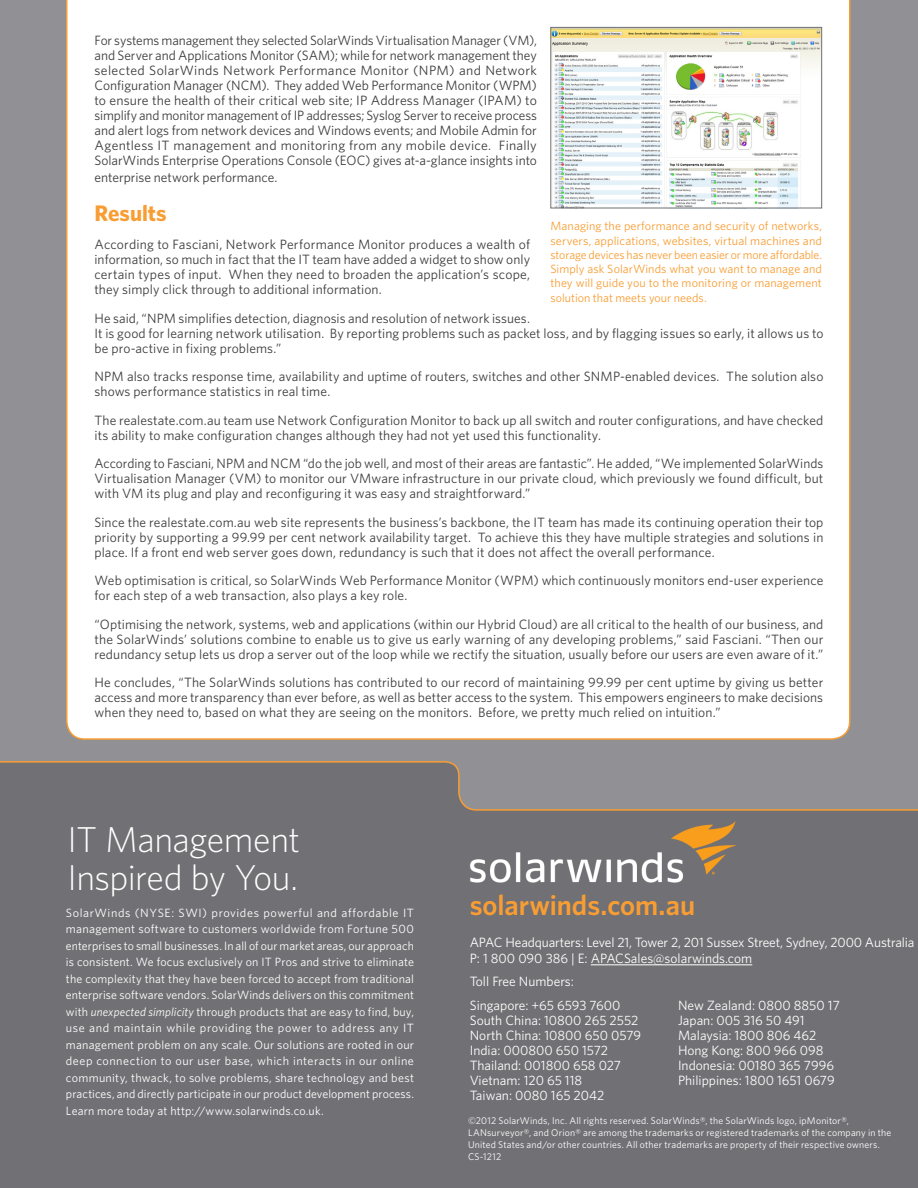
<style>
.page{position:relative;width:918px;height:1188px;background:#919195}
.page>*{position:absolute;margin:0;border:0;box-sizing:border-box;transform-origin:0 0}
.Body_Copy-Black{font:300 36px/37.5px "Whitney";letter-spacing:-.015em;color:#fff}
.Footer_URL{font:600 28.5px "Whitney";letter-spacing:-.005em;color:#f89d33}
.Body_Copy{font:700 22.5px "Whitney";color:#f89d33}
.Body_Copy-2{font:13.5px/15px "Whitney";letter-spacing:.005em;color:#3e3d3e;text-align:justify}
.Main_Content{font:13.5px "Whitney";color:#fff}
.boilerplate{font:12px/16.5px "Whitney";letter-spacing:.01em;color:#fff;text-align:justify}
.Body_Copy-3{font:12px/14.2px "Whitney";letter-spacing:.005em;color:#f89d33;text-align:justify}
.Footer_Legal{font:9.75px/12px "Whitney";letter-spacing:.02em;color:#fff}
.s1{font-style:italic}
</style>
<div class="page">
<div style="left:66px;top:0;width:785px;height:740px;background:#fff"></div>
<div style="left:0;top:761px;width:918px;height:427px;background:#717074"></div>
<img style="left:470px;top:822px;width:267px;height:61px">
<img style="left:552px;top:29px;width:268px;height:177px">
<div style="left:550px;top:27px;width:272px;height:181px;border:1px solid #717074"></div>
<hr style="left:591px;top:965px;width:161px;height:1px;background:#fff">
<p class="Body_Copy-2" style="left:94px;top:33px;width:444px">For systems management they selected SolarWinds Virtualisation Manager (VM), and Server and Applications Monitor (SAM); while for network management they selected SolarWinds Network Performance Monitor (NPM) and Network Configuration Manager (NCM). They added Web Performance Monitor (WPM) to ensure the health of their critical web site; IP Address Manager (IPAM) to simplify and monitor management of IP addresses; Syslog Server to receive process and alert logs from network devices and Windows events; and Mobile Admin for Agentless IT management and monitoring from any mobile device. Finally SolarWinds Enterprise Operations Console (EOC) gives at-a-glance insights into</p>
<p class="Body_Copy-2" style="left:94px;top:169px;width:185px">enterprise network performance.</p>
<p class="Body_Copy" style="left:94px;top:199px;width:74px">Results</p>
<p class="Body_Copy-2" style="left:94px;top:237px;width:437px">According to Fasciani, Network Performance Monitor produces a wealth of information, so much in fact that the IT team have added a widget to show only certain types of input. When they need to broaden the application’s scope, they simply click through to additional information.</p>
<p class="Body_Copy-2" style="left:94px;top:310px;width:731px;text-align:left">He said, “NPM simplifies detection, diagnosis and resolution of network issues.<br>It is good for learning network utilisation. By reporting problems such as packet loss, and by flagging issues so early, it allows us to be pro-active in fixing problems.”</p>
<p class="Body_Copy-2" style="left:94px;top:369px;width:730px">NPM also tracks response time, availability and uptime of routers, switches and other SNMP-enabled devices. The solution also shows performance statistics in real time.</p>
<p class="Body_Copy-2" style="left:94px;top:412px;width:730px">The realestate.com.au team use Network Configuration Monitor to back up all switch and router configurations, and have checked its ability to make configuration changes although they had not yet used this functionality.</p>
<p class="Body_Copy-2" style="left:94px;top:456px;width:730px">According to Fasciani, NPM and NCM “do the job well, and most of their areas are fantastic”. He added, “We implemented SolarWinds Virtualisation Manager (VM) to monitor our VMware infrastructure in our private cloud, which previously we found difficult, but with VM its plug and play and reconfiguring it was easy and straightforward.”</p>
<p class="Body_Copy-2" style="left:94px;top:514px;width:730px">Since the realestate.com.au web site represents the business’s backbone, the IT team has made its continuing operation their top priority by supporting a 99.99 per cent network availability target. To achieve this they have multiple strategies and solutions in place. If a front end web server goes down, redundancy is such that it does not affect the overall performance.</p>
<p class="Body_Copy-2" style="left:94px;top:573px;width:730px">Web optimisation is critical, so SolarWinds Web Performance Monitor (WPM) which continuously monitors end-user experience for each step of a web transaction, also plays a key role.</p>
<p class="Body_Copy-2" style="left:94px;top:616px;width:730px">“Optimising the network, systems, web and applications (within our Hybrid Cloud) are all critical to the health of our business, and the SolarWinds’ solutions combine to enable us to give us early warning of any developing problems,” said Fasciani. “Then our redundancy setup lets us drop a server out of the loop while we rectify the situation, usually before our users are even aware of it.”</p>
<p class="Body_Copy-2" style="left:94px;top:675px;width:730px">He concludes, “The SolarWinds solutions has contributed to our record of maintaining 99.99 per cent uptime by giving us better access and more transparency than ever before, as well as better access to the system. This empowers engineers to make decisions when they need to, based on what they are seeing on the monitors. Before, we pretty much relied on intuition.”</p>
<p class="Body_Copy-3" style="left:550px;top:219px;width:273px">Managing the performance and security of networks, servers, applications, websites, virtual machines and storage devices has never been easier or more affordable.<br>Simply ask SolarWinds what you want to manage and they will guide you to the monitoring or management solution that meets your needs.</p>
<p class="Body_Copy-Black" style="left:68px;top:821px;width:234px">IT Management<br>Inspired by You.</p>
<p class="boilerplate" style="left:66px;top:904px;width:350px">SolarWinds (NYSE: SWI) provides powerful and affordable IT management software to customers worldwide from Fortune 500 enterprises to small businesses. In all of our market areas, our approach is consistent. We focus exclusively on IT Pros and strive to eliminate the complexity that they have been forced to accept from traditional enterprise software vendors. SolarWinds delivers on this commitment with <span class="s1">unexpected simplicity</span> through products that are easy to find, buy, use and maintain while providing the power to address any IT management problem on any scale. Our solutions are rooted in our deep connection to our user base, which interacts in our online community, thwack, to solve problems, share technology and best practices, and directly participate in our product development process.<br>Learn more today at http://www.solarwinds.co.uk.</p>
<p class="Footer_URL" style="left:470px;top:887px;width:227px">solarwinds.com.au</p>
<p class="Main_Content" style="left:470px;top:934px;width:446px">APAC Headquarters: Level 21, Tower 2, 201 Sussex Street, Sydney, 2000 Australia</p>
<p class="Main_Content" style="left:470px;top:950px;width:284px">P: 1 800 090 386 | E: APACSales@solarwinds.com</p>
<p class="Main_Content" style="left:470px;top:974px;width:106px">Toll Free Numbers:</p>
<p class="Main_Content" style="left:470px;top:997px;width:152px">Singapore: +65 6593 7600</p>
<p class="Main_Content" style="left:470px;top:1012px;width:170px">South China: 10800 265 2552</p>
<p class="Main_Content" style="left:470px;top:1027px;width:173px">North China: 10800 650 0579</p>
<p class="Main_Content" style="left:470px;top:1042px;width:140px">India: 000800 650 1572</p>
<p class="Main_Content" style="left:470px;top:1057px;width:153px">Thailand: 001800 658 027</p>
<p class="Main_Content" style="left:470px;top:1072px;width:114px">Vietnam: 120 65 118</p>
<p class="Main_Content" style="left:470px;top:1087px;width:136px">Taiwan: 0080 165 2042</p>
<p class="Main_Content" style="left:678px;top:997px;width:163px">New Zealand: 0800 8850 17</p>
<p class="Main_Content" style="left:678px;top:1012px;width:128px">Japan: 005 316 50 491</p>
<p class="Main_Content" style="left:678px;top:1027px;width:140px">Malaysia: 1800 806 462</p>
<p class="Main_Content" style="left:678px;top:1042px;width:147px">Hong Kong: 800 966 098</p>
<p class="Main_Content" style="left:678px;top:1057px;width:157px">Indonesia: 00180 365 7996</p>
<p class="Main_Content" style="left:678px;top:1072px;width:158px">Philippines: 1800 1651 0679</p>
<p class="Footer_Legal" style="left:468px;top:1114px;width:425px">©2012 SolarWinds, Inc. All rights reserved. SolarWinds®, the SolarWinds logo, ipMonitor®, LANsurveyor®, and Orion® are among the trademarks or registered trademarks of the company in the United States and/or other countries. All other trademarks are property of their respective owners.<br>CS-1212</p>
</div>
